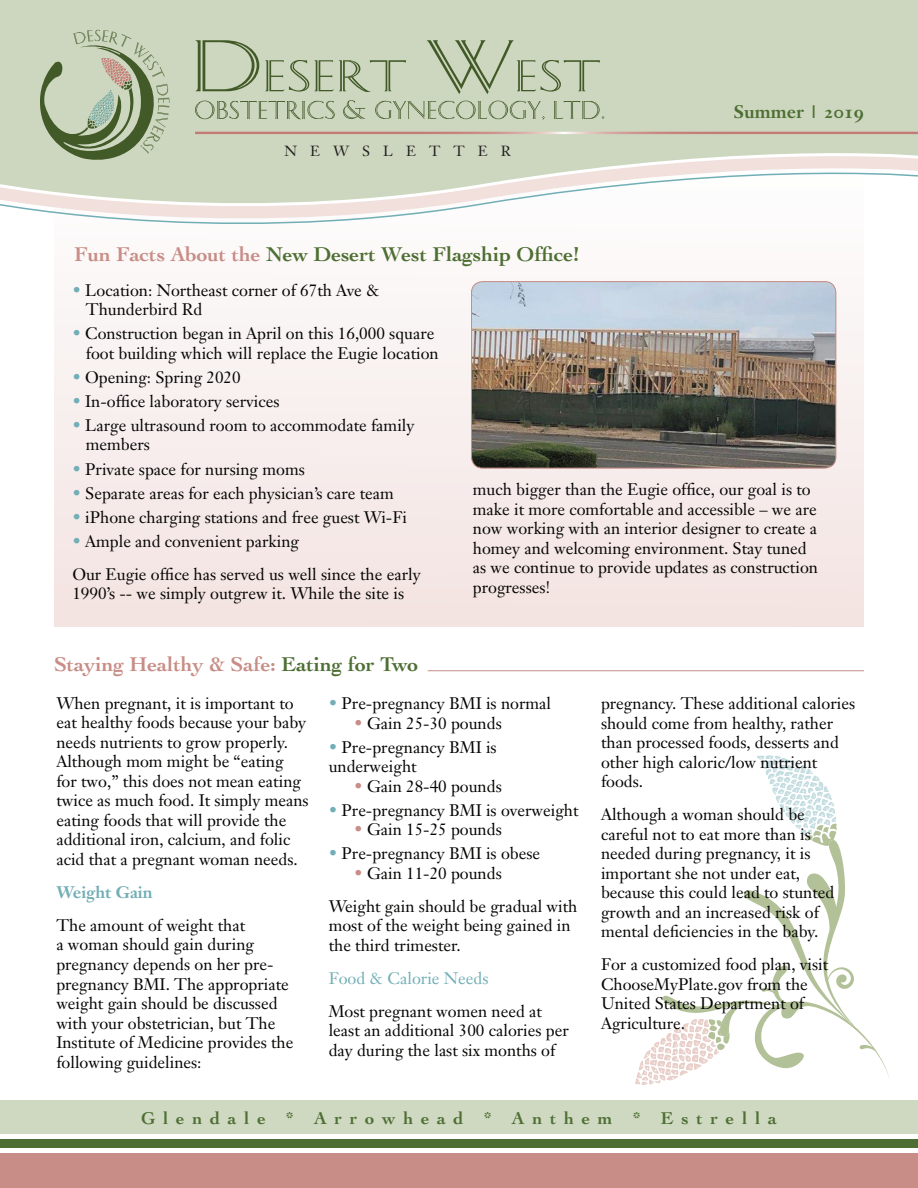
<style>
.page{position:relative;width:918px;height:1188px;background:#fff}
.page>*{position:absolute;margin:0;border:0;box-sizing:border-box;transform-origin:0 0}
.t1{font:700 21px "Cochin";color:#4e6f33}
.t2{font:700 21px "Cochin";color:#c78d86}
.t3{font:700 18px "Cochin";letter-spacing:.43em;color:#4e6f33}
.t4{font:18px "Janson Text Bold Os F";color:#4e6f33}
.t5{font:16.5px/19.5px "Janson Text";color:#040503}
.t6{font:16.5px "Janson Text";color:#71aeb5}
.t7{font:700 16.5px "Janson Text";color:#71aeb5}
.t8{font:14.55px "Janson Text Roman SC";letter-spacing:.9em;color:#231f20}
.s1{color:#c78d86}
.s2{color:#71aeb5}
.s3{color:#4e6f33}
</style>
<div class="page">
<div style="left:54px;top:161px;width:810px;height:465px;background:#f5eae8"></div>
<svg style="left:0;top:0;width:918px;height:357px"></svg>
<svg style="left:40px;top:30px;width:129px;height:130px;background:#abb79a"></svg>
<svg style="left:195px;top:40px;width:64px;height:51px;background:#aebb9e"></svg>
<svg style="left:265px;top:60px;width:141px;height:32px;background:#b2bfa2"></svg>
<svg style="left:427px;top:40px;width:173px;height:54px;background:#bac5aa"></svg>
<svg style="left:195px;top:101px;width:140px;height:18px;background:#b3c0a3"></svg>
<svg style="left:343px;top:100px;width:23px;height:19px"></svg>
<svg style="left:375px;top:101px;width:170px;height:19px;background:#b8c4a8"></svg>
<svg style="left:554px;top:101px;width:51px;height:18px"></svg>
<hr style="left:195px;top:132px;width:723px;height:2px;background:#fff">
<div style="left:0;top:1153px;width:918px;height:35px;background:#c78d86"></div>
<div style="left:0;top:1139px;width:918px;height:9px;background:#4e6f33"></div>
<img style="left:472px;top:282px;width:364px;height:186px">
<div style="left:471px;top:281px;width:365px;height:188px;border:1px solid #c78d86;border-radius:11px"></div>
<svg style="left:635px;top:755px;width:255px;height:330px"></svg>
<div style="left:0;top:1101px;width:918px;height:33px;background:#cfd9c1"></div>
<hr style="left:428px;top:670px;width:436px;height:1px;background:#c78d86">
<p class="t8" style="left:284px;top:142px;width:228px">NEWSLETTER</p>
<p class="t1" style="left:74px;top:242px;width:506px"><span class="s1">Fun Facts About the</span> New Desert West Flagship Office!</p>
<p class="t4" style="left:734px;top:100px;width:132px">Summer | 2019</p>
<p class="t5" style="left:86px;top:280px;width:296px;text-indent:-13px"><span class="s2">•</span> Location: Northeast corner of 67th Ave &amp;<br>Thunderbird Rd</p>
<p class="t5" style="left:72px;top:324px;width:368px;text-align:right"><span class="s2">•</span> Construction began in April on this 16,000 square foot building which will replace the Eugie location</p>
<p class="t5" style="left:72px;top:367px;width:170px"><span class="s2">•</span> Opening: Spring 2020</p>
<p class="t5" style="left:72px;top:391px;width:209px"><span class="s2">•</span> In-office laboratory services</p>
<p class="t5" style="left:86px;top:415px;width:330px;text-indent:-13px"><span class="s2">•</span> Large ultrasound room to accommodate family members</p>
<p class="t5" style="left:72px;top:459px;width:234px"><span class="s2">•</span> Private space for nursing moms</p>
<p class="t5" style="left:72px;top:483px;width:323px"><span class="s2">•</span> Separate areas for each physician’s care team</p>
<p class="t5" style="left:72px;top:507px;width:336px"><span class="s2">•</span> iPhone charging stations and free guest Wi-Fi</p>
<p class="t5" style="left:72px;top:524px;width:350px;line-height:33px"><span class="s2">•</span> Ample and convenient parking<br>Our Eugie office has served us well since the early</p>
<p class="t5" style="left:72px;top:584px;width:333px">1990’s -- we simply outgrew it. While the site is</p>
<p class="t2" style="left:54px;top:652px;width:366px">Staying Healthy &amp; Safe: <span class="s3">Eating for Two</span></p>
<p class="t5" style="left:473px;top:479px;width:347px">much bigger than the Eugie office, our goal is to make it more comfortable and accessible – we are now working with an interior designer to create a homey and welcoming environment. Stay tuned as we continue to provide updates as construction progresses!</p>
<p class="t5" style="left:56px;top:693px;width:254px">When pregnant, it is important to eat healthy foods because your baby needs nutrients to grow properly.<br>Although mom might be “eating<br>for two,” this does not mean eating twice as much food. It simply means eating foods that will provide the additional iron, calcium, and folic acid that a pregnant woman needs.</p>
<p class="t7" style="left:56px;top:882px;width:98px">Weight Gain</p>
<p class="t5" style="left:56px;top:915px;width:239px">The amount of weight that<br>a woman should gain during pregnancy depends on her pre&shy;pregnancy BMI. The appropriate weight gain should be discussed with your obstetrician, but The<br>Institute of Medicine provides the following guidelines:</p>
<p class="t5" style="left:329px;top:693px;width:224px"><span class="s2">•</span> Pre-pregnancy BMI is normal</p>
<p class="t5" style="left:354px;top:713px;width:149px"><span class="s1">•</span> Gain 25-30 pounds</p>
<p class="t5" style="left:329px;top:737px;width:170px"><span class="s2">•</span> Pre-pregnancy BMI is underweight</p>
<p class="t5" style="left:354px;top:776px;width:149px"><span class="s1">•</span> Gain 28-40 pounds</p>
<p class="t5" style="left:329px;top:800px;width:251px"><span class="s2">•</span> Pre-pregnancy BMI is overweight</p>
<p class="t5" style="left:354px;top:820px;width:149px"><span class="s1">•</span> Gain 15-25 pounds</p>
<p class="t5" style="left:329px;top:844px;width:213px"><span class="s2">•</span> Pre-pregnancy BMI is obese</p>
<p class="t5" style="left:329px;top:856px;width:250px;line-height:33px;text-indent:25px"><span class="s1">•</span> Gain 11-20 pounds<br>Weight gain should be gradual with</p>
<p class="t5" style="left:329px;top:916px;width:244px">most of the weight being gained in the third trimester.</p>
<p class="t6" style="left:329px;top:968px;width:161px">Food &amp; Calorie Needs</p>
<p class="t5" style="left:329px;top:1001px;width:242px">Most pregnant women need at least an additional 300 calories per day during the last six months of</p>
<p class="t5" style="left:601px;top:693px;width:256px">pregnancy. These additional calories should come from healthy, rather than processed foods, desserts and other high caloric/low nutrient foods.</p>
<p class="t5" style="left:601px;top:804px;width:235px">Although a woman should be careful not to eat more than is needed during pregnancy, it is important she not under eat, because this could lead to stunted growth and an increased risk of mental deficiencies in the baby.</p>
<p class="t5" style="left:601px;top:954px;width:229px">For a customized food plan, visit<br>ChooseMyPlate.gov from the<br>United States Department of<br>Agriculture.</p>
<p class="t3" style="left:141px;top:1107px;width:637px">Glendale * Arrowhead * Anthem * Estrella</p>
</div>
